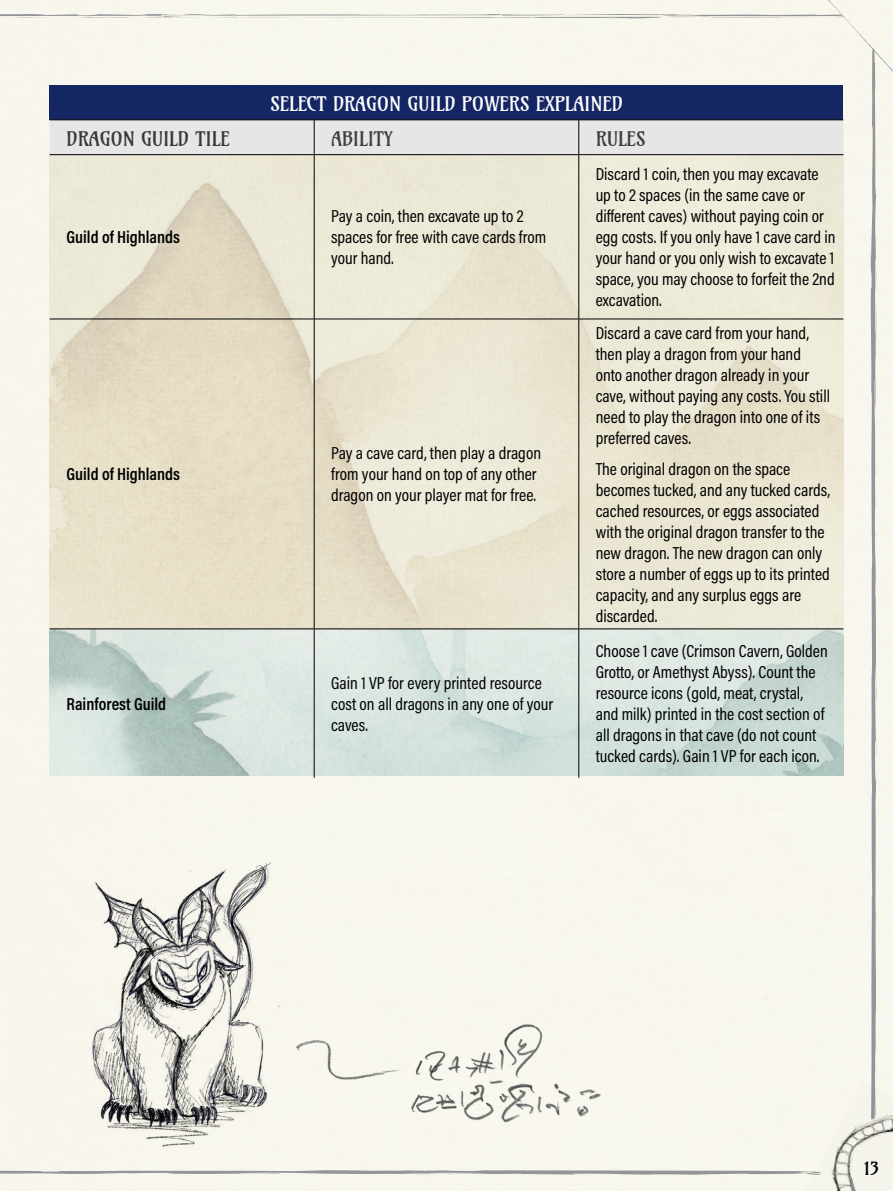
<style>
.page{position:relative;width:893px;height:1191px;background:#fff}
.page>*{position:absolute;margin:0;border:0;box-sizing:border-box;transform-origin:0 0}
.Subhead{font:19.25px "Amarante";color:#fff}
.Subhead-2{font:19.25px "Amarante";color:#383839}
.Subhead-3{font:19.25px "Amarante";color:#414042}
.Body{font:17.5px/21px "Acumin Pro Cond";color:#000}
.Body-2{font:600 17.5px "Acumin Pro Cond";color:#000}
.t1{font:17.5px "Amarante";color:#000}
</style>
<div class="page">
<div style="left:0;top:13px;width:877px;height:1161px;background:#f8f7ee"></div>
<svg style="left:699px;top:14px;width:21px;height:1px"></svg>
<svg style="left:876px;top:907px;width:1px;height:18px"></svg>
<svg style="left:876px;top:272px;width:1px;height:17px"></svg>
<svg style="left:876px;top:726px;width:1px;height:31px"></svg>
<div style="left:785px;top:0;width:108px;height:91px;background:#f8f6ee"></div>
<img style="left:796px;top:1081px;width:97px;height:110px">
<img style="left:50px;top:155px;width:793px;height:620px">
<div style="left:50px;top:85px;width:793px;height:35px;background:#152664"></div>
<div style="left:50px;top:121px;width:793px;height:33px;background:#e6e6e6"></div>
<hr style="left:50px;top:120px;width:264px;height:1px;background:#000">
<hr style="left:314px;top:120px;width:265px;height:1px;background:#000">
<hr style="left:314px;top:120px;width:1px;height:34px;background:#000">
<hr style="left:579px;top:120px;width:264px;height:1px;background:#000">
<hr style="left:578px;top:120px;width:1px;height:34px;background:#000">
<hr style="left:50px;top:154px;width:264px;height:1px;background:#000">
<hr style="left:314px;top:154px;width:265px;height:1px;background:#000">
<hr style="left:314px;top:155px;width:1px;height:164px;background:#000">
<hr style="left:579px;top:154px;width:264px;height:1px;background:#000">
<hr style="left:578px;top:155px;width:1px;height:164px;background:#000">
<hr style="left:50px;top:319px;width:264px;height:1px;background:#000">
<hr style="left:314px;top:319px;width:265px;height:1px;background:#000">
<hr style="left:314px;top:319px;width:1px;height:309px;background:#000">
<hr style="left:579px;top:319px;width:264px;height:1px;background:#000">
<hr style="left:578px;top:319px;width:1px;height:309px;background:#000">
<hr style="left:50px;top:628px;width:264px;height:1px;background:#000">
<hr style="left:314px;top:628px;width:265px;height:1px;background:#000">
<hr style="left:314px;top:629px;width:1px;height:148px;background:#000">
<hr style="left:579px;top:628px;width:264px;height:1px;background:#000">
<hr style="left:578px;top:629px;width:1px;height:148px;background:#000">
<img style="left:282px;top:1010px;width:331px;height:127px">
<img style="left:70px;top:861px;width:212px;height:296px">
<p class="Subhead" style="left:270px;top:92px;width:354px">SELECT DRAGON GUILD POWERS EXPLAINED</p>
<p class="Subhead-2" style="left:67px;top:127px;width:165px">DRAGON GUILD TILE</p>
<p class="Subhead-3" style="left:331px;top:127px;width:63px">ABILITY</p>
<p class="Subhead-3" style="left:596px;top:127px;width:51px">RULES</p>
<p class="Body-2" style="left:67px;top:226px;width:115px">Guild of Highlands</p>
<p class="Body-2" style="left:67px;top:463px;width:115px">Guild of Highlands</p>
<p class="Body-2" style="left:67px;top:692px;width:101px">Rainforest Guild</p>
<p class="Body" style="left:331px;top:205px;width:217px">Pay a coin, then excavate up to 2 spaces for free with cave cards from your hand.</p>
<p class="Body" style="left:331px;top:442px;width:211px">Pay a cave card, then play a dragon from your hand on top of any other dragon on your player mat for free.</p>
<p class="Body" style="left:331px;top:672px;width:224px">Gain 1 VP for every printed resource cost on all dragons in any one of your caves.</p>
<p class="Body" style="left:596px;top:163px;width:241px">Discard 1 coin, then you may excavate up to 2 spaces (in the same cave or different caves) without paying coin or egg costs. If you only have 1 cave card in your hand or you only wish to excavate 1 space, you may choose to forfeit the 2nd excavation.</p>
<p class="Body" style="left:596px;top:322px;width:236px">Discard a cave card from your hand, then play a dragon from your hand onto another dragon already in your cave, without paying any costs. You still need to play the dragon into one of its preferred caves.</p>
<p class="Body" style="left:596px;top:458px;width:236px">The original dragon on the space becomes tucked, and any tucked cards, cached resources, or eggs associated with the original dragon transfer to the new dragon. The new dragon can only store a number of eggs up to its printed capacity, and any surplus eggs are discarded.</p>
<p class="Body" style="left:596px;top:640px;width:234px">Choose 1 cave (Crimson Cavern, Golden Grotto, or Amethyst Abyss). Count the resource icons (gold, meat, crystal, and milk) printed in the cost section of all dragons in that cave (do not count tucked cards). Gain 1 VP for each icon.</p>
<p class="t1" style="left:864px;top:1157px;width:16px">13</p>
</div>
